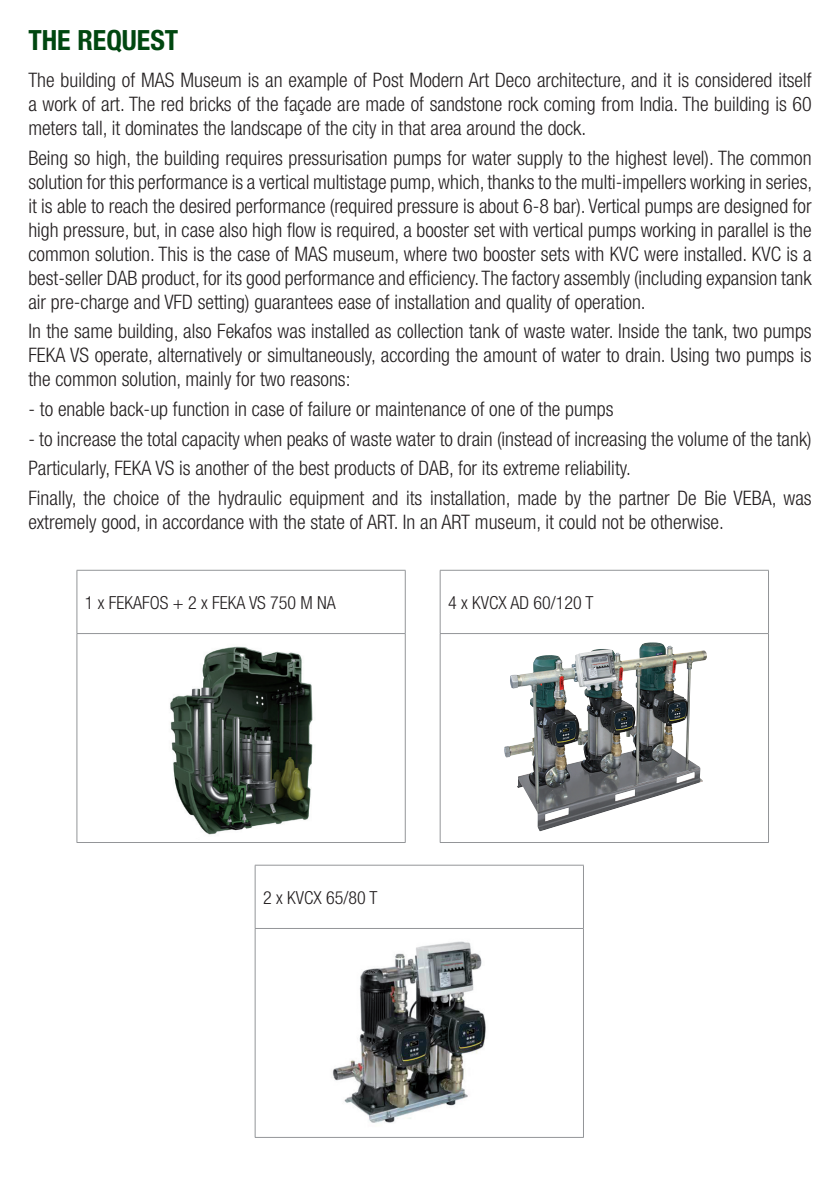
<style>
.page{position:relative;width:840px;height:1191px;background:#fff}
.page>*{position:absolute;margin:0;border:0;box-sizing:border-box;transform-origin:0 0}
.t1{font:700 condensed 27.8px "Helvetica Neue LT";color:#004710}
.t2{font:300 condensed 20px/24px "Helvetica Neue LT";color:#231f20;text-align:justify}
.t3{font:300 condensed 18px "Helvetica Neue LT";color:#231f20}
</style>
<div class="page">
<hr style="left:77px;top:570px;width:328px;height:1px;background:#939598">
<hr style="left:76px;top:570px;width:1px;height:63px;background:#939598">
<hr style="left:404px;top:570px;width:1px;height:63px;background:#939598">
<hr style="left:77px;top:633px;width:328px;height:1px;background:#939598">
<hr style="left:76px;top:634px;width:1px;height:208px;background:#939598">
<hr style="left:404px;top:634px;width:1px;height:208px;background:#939598">
<hr style="left:77px;top:842px;width:328px;height:1px;background:#939598">
<img style="left:170px;top:646px;width:143px;height:189px">
<hr style="left:439px;top:570px;width:329px;height:1px;background:#939598">
<hr style="left:439px;top:570px;width:1px;height:63px;background:#939598">
<hr style="left:767px;top:570px;width:1px;height:63px;background:#939598">
<hr style="left:439px;top:633px;width:329px;height:1px;background:#939598">
<hr style="left:439px;top:634px;width:1px;height:208px;background:#939598">
<hr style="left:767px;top:634px;width:1px;height:208px;background:#939598">
<hr style="left:439px;top:842px;width:329px;height:1px;background:#939598">
<img style="left:504px;top:642px;width:202px;height:189px">
<hr style="left:255px;top:865px;width:328px;height:1px;background:#939598">
<hr style="left:255px;top:865px;width:1px;height:63px;background:#939598">
<hr style="left:582px;top:865px;width:1px;height:63px;background:#939598">
<hr style="left:255px;top:928px;width:328px;height:1px;background:#939598">
<hr style="left:255px;top:928px;width:1px;height:209px;background:#939598">
<hr style="left:582px;top:928px;width:1px;height:209px;background:#939598">
<hr style="left:255px;top:1137px;width:328px;height:1px;background:#939598">
<img style="left:332px;top:941px;width:154px;height:182px">
<h1 class="t1" style="left:28px;top:23px;width:151px">THE REQUEST</h1>
<p class="t2" style="left:28px;top:68px;width:784px">The building of MAS Museum is an example of Post Modern Art Deco architecture, and it is considered itself a work of art. The red bricks of the façade are made of sandstone rock coming from India. The building is 60 meters tall, it dominates the landscape of the city in that area around the dock.</p>
<p class="t2" style="left:28px;top:145px;width:785px">Being so high, the building requires pressurisation pumps for water supply to the highest level). The common solution for this performance is a vertical multistage pump, which, thanks to the multi-impellers working in series, it is able to reach the desired performance (required pressure is about 6-8 bar). Vertical pumps are designed for high pressure, but, in case also high flow is required, a booster set with vertical pumps working in parallel is the common solution. This is the case of MAS museum, where two booster sets with KVC were installed. KVC is a best-seller DAB product, for its good performance and efficiency. The factory assembly (including expansion tank air pre-charge and VFD setting) guarantees ease of installation and quality of operation.</p>
<p class="t2" style="left:28px;top:319px;width:784px">In the same building, also Fekafos was installed as collection tank of waste water. Inside the tank, two pumps FEKA VS operate, alternatively or simultaneously, according the amount of water to drain. Using two pumps is the common solution, mainly for two reasons:</p>
<p class="t2" style="left:28px;top:397px;width:586px">- to enable back-up function in case of failure or maintenance of one of the pumps</p>
<p class="t2" style="left:28px;top:423px;width:784px;line-height:29.6px;text-align:left">- to increase the total capacity when peaks of waste water to drain (instead of increasing the volume of the tank)<br>Particularly, FEKA VS is another of the best products of DAB, for its extreme reliability.<br>Finally, the choice of the hydraulic equipment and its installation, made by the partner De Bie VEBA, was</p>
<p class="t2" style="left:28px;top:510px;width:696px">extremely good, in accordance with the state of ART. In an ART museum, it could not be otherwise.</p>
<p class="t3" style="left:85px;top:592px;width:252px">1 x FEKAFOS + 2 x FEKA VS 750 M NA</p>
<p class="t3" style="left:448px;top:592px;width:147px">4 x KVCX AD 60/120 T</p>
<p class="t3" style="left:263px;top:887px;width:116px">2 x KVCX 65/80 T</p>
</div>
